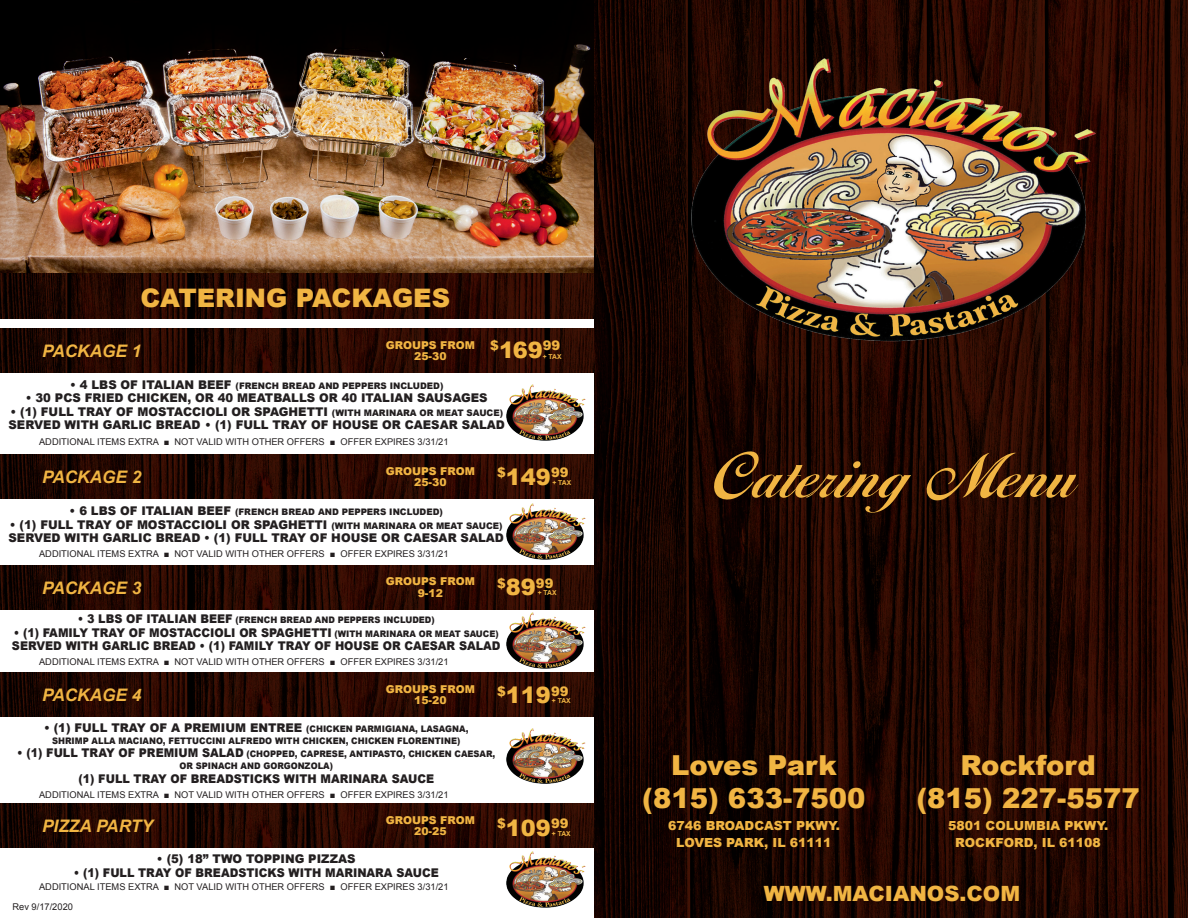
<style>
.page{position:relative;width:1188px;height:918px;background:#fff}
.page>*{position:absolute;margin:0;border:0;box-sizing:border-box;transform-origin:0 0}
.t1{font:67.5px "OPTI Dianna Script Bold Agen";color:#f1b543}
.t2{font:900 27.6px/33px "Arial";color:#f1b543;text-align:center}
.t3{font:900 25.5px "Arial";color:#f1b543}
.t4{font:900 21px "Arial";color:#f1b543}
.t5{font:italic 700 17.25px "Arial";color:#f1b543}
.t6{font:900 13.05px "Arial";color:#f1b543}
.t7{font:900 12.45px/16.5px "Arial";color:#f1b543;text-align:center}
.t8{font:900 12px/13.5px "Arial";color:#231f20}
.t9{font:900 12px/13.5px "Arial";color:#231f20;scale:.93 1}
.t10{font:900 10.8px/11.2px "Arial";color:#f1b543;text-align:center}
.t11{font:9.3px/20.1px "Arial";color:#231f20}
.t12{font:900 9px/12px "Arial";color:#231f20;text-align:center;scale:.93 1}
.t13{font:900 9px "Arial";color:#231f20}
.t14{font:700 6.75px "Arial";letter-spacing:-.035em;color:#f1b543}
.s1{font-size:22.5px}
.s2{font-size:12px}
.s3{font-size:9px}
</style>
<div class="page">
<img style="left:594px;top:0;width:594px;height:918px">
<img style="left:671px;top:32px;width:446px;height:335px">
<img style="left:0;top:804px;width:594px;height:44px">
<img style="left:502px;top:847px;width:88px;height:61px">
<img style="left:0;top:0;width:594px;height:273px">
<img style="left:0;top:273px;width:594px;height:46px">
<img style="left:0;top:328px;width:594px;height:44px">
<img style="left:0;top:455px;width:594px;height:44px">
<img style="left:0;top:565px;width:594px;height:44px">
<img style="left:0;top:673px;width:594px;height:44px">
<img style="left:506px;top:384px;width:80px;height:57px">
<img style="left:506px;top:503px;width:80px;height:57px">
<img style="left:502px;top:607px;width:88px;height:66px">
<img style="left:506px;top:728px;width:80px;height:56px">
<h3 class="t3" style="left:140px;top:279px;width:311px">CATERING PACKAGES</h3>
<h3 class="t5" style="left:42px;top:340px;width:101px">PACKAGE 1</h3>
<p class="t10" style="left:386px;top:339px;width:91px">GROUPS FROM<br>25-30</p>
<p class="t6" style="left:490px;top:336px;width:71px">$<span class="s1">169</span>99</p>
<p class="t14" style="left:543px;top:353px;width:20px">+ TAX</p>
<p class="t13" style="left:70px;top:379px;width:375px"><span class="s2">• 4 LBS OF ITALIAN BEEF</span> (FRENCH BREAD AND PEPPERS INCLUDED)</p>
<p class="t8" style="left:26px;top:391px;width:463px">• 30 PCS FRIED CHICKEN, OR 40 MEATBALLS OR 40 ITALIAN SAUSAGES</p>
<p class="t8" style="left:9px;top:404px;width:498px">• (1) FULL TRAY OF MOSTACCIOLI OR SPAGHETTI <span class="s3">(WITH MARINARA OR MEAT SAUCE)<br></span>SERVED WITH GARLIC BREAD • (1) FULL TRAY OF HOUSE OR CAESAR SALAD</p>
<p class="t11" style="left:39px;top:432px;width:411px">ADDITIONAL ITEMS EXTRA ■ NOT VALID WITH OTHER OFFERS ■ OFFER EXPIRES 3/31/21</p>
<h3 class="t5" style="left:42px;top:466px;width:101px">PACKAGE 2</h3>
<p class="t10" style="left:386px;top:465px;width:91px">GROUPS FROM<br>25-30</p>
<p class="t6" style="left:497px;top:463px;width:73px">$<span class="s1">149</span>99</p>
<p class="t14" style="left:552px;top:478px;width:20px">+ TAX</p>
<p class="t13" style="left:70px;top:505px;width:375px"><span class="s2">• 6 LBS OF ITALIAN BEEF</span> (FRENCH BREAD AND PEPPERS INCLUDED)</p>
<p class="t8" style="left:9px;top:517px;width:497px">• (1) FULL TRAY OF MOSTACCIOLI OR SPAGHETTI <span class="s3">(WITH MARINARA OR MEAT SAUCE)<br></span>SERVED WITH GARLIC BREAD • (1) FULL TRAY OF HOUSE OR CAESAR SALAD</p>
<p class="t11" style="left:39px;top:544px;width:411px">ADDITIONAL ITEMS EXTRA ■ NOT VALID WITH OTHER OFFERS ■ OFFER EXPIRES 3/31/21</p>
<h3 class="t5" style="left:42px;top:576px;width:101px">PACKAGE 3</h3>
<p class="t10" style="left:386px;top:576px;width:91px">GROUPS FROM<br>9-12</p>
<p class="t6" style="left:497px;top:573px;width:58px">$<span class="s1">89</span>99</p>
<p class="t14" style="left:538px;top:588px;width:20px">+ TAX</p>
<p class="t12" style="left:78px;top:614px;width:385px"><span class="s2">• 3 LBS OF ITALIAN BEEF</span> (FRENCH BREAD AND PEPPERS INCLUDED)</p>
<p class="t9" style="left:12px;top:625px;width:527px">• (1) FAMILY TRAY OF MOSTACCIOLI OR SPAGHETTI <span class="s3">(WITH MARINARA OR MEAT SAUCE)<br></span>SERVED WITH GARLIC BREAD • (1) FAMILY TRAY OF HOUSE OR CAESAR SALAD</p>
<p class="t11" style="left:39px;top:651px;width:411px">ADDITIONAL ITEMS EXTRA ■ NOT VALID WITH OTHER OFFERS ■ OFFER EXPIRES 3/31/21</p>
<h3 class="t5" style="left:42px;top:684px;width:101px">PACKAGE 4</h3>
<p class="t10" style="left:386px;top:683px;width:91px">GROUPS FROM<br>15-20</p>
<p class="t6" style="left:497px;top:682px;width:73px">$<span class="s1">119</span>99</p>
<p class="t14" style="left:552px;top:697px;width:20px">+ TAX</p>
<p class="t8" style="left:44px;top:721px;width:426px">• (1) FULL TRAY OF A PREMIUM ENTREE <span class="s3">(CHICKEN PARMIGIANA, LASAGNA,</span></p>
<p class="t12" style="left:52px;top:734px;width:440px">SHRIMP ALLA MACIANO, FETTUCCINI ALFREDO WITH CHICKEN, CHICKEN FLORENTINE)</p>
<p class="t12" style="left:17px;top:748px;width:516px"><span class="s2">• (1) FULL TRAY OF PREMIUM SALAD</span> (CHOPPED, CAPRESE, ANTIPASTO, CHICKEN CAESAR,<br>OR SPINACH AND GORGONZOLA)</p>
<p class="t9" style="left:78px;top:772px;width:384px">(1) FULL TRAY OF BREADSTICKS WITH MARINARA SAUCE</p>
<p class="t11" style="left:39px;top:785px;width:411px">ADDITIONAL ITEMS EXTRA ■ NOT VALID WITH OTHER OFFERS ■ OFFER EXPIRES 3/31/21</p>
<p class="t10" style="left:386px;top:814px;width:91px">GROUPS FROM<br>20-25</p>
<h3 class="t5" style="left:42px;top:815px;width:112px">PIZZA PARTY</h3>
<p class="t6" style="left:497px;top:814px;width:73px">$<span class="s1">109</span>99</p>
<p class="t14" style="left:552px;top:829px;width:20px">+ TAX</p>
<p class="t8" style="left:157px;top:852px;width:200px">• (5) 18” TWO TOPPING PIZZAS</p>
<p class="t9" style="left:74px;top:866px;width:394px">• (1) FULL TRAY OF BREADSTICKS WITH MARINARA SAUCE</p>
<h1 class="t1" style="left:714px;top:436px;width:369px">Catering Menu</h1>
<h2 class="t2" style="left:642px;top:747px;width:225px">Loves Park (815) 633-7500</h2>
<p class="t7" style="left:668px;top:817px;width:173px">6746 BROADCAST PKWY.<br>LOVES PARK, IL 61111</p>
<h2 class="t2" style="left:916px;top:747px;width:225px">Rockford<br>(815) 227-5577</h2>
<p class="t7" style="left:948px;top:817px;width:162px">5801 COLUMBIA PKWY.<br>ROCKFORD, IL 61108</p>
<p class="t11" style="left:13px;top:876px;width:438px;text-indent:27px">ADDITIONAL ITEMS EXTRA ■ NOT VALID WITH OTHER OFFERS ■ OFFER EXPIRES 3/31/21<br>Rev 9/17/2020</p>
<h3 class="t4" style="left:764px;top:878px;width:258px">WWW.MACIANOS.COM</h3>
</div>
